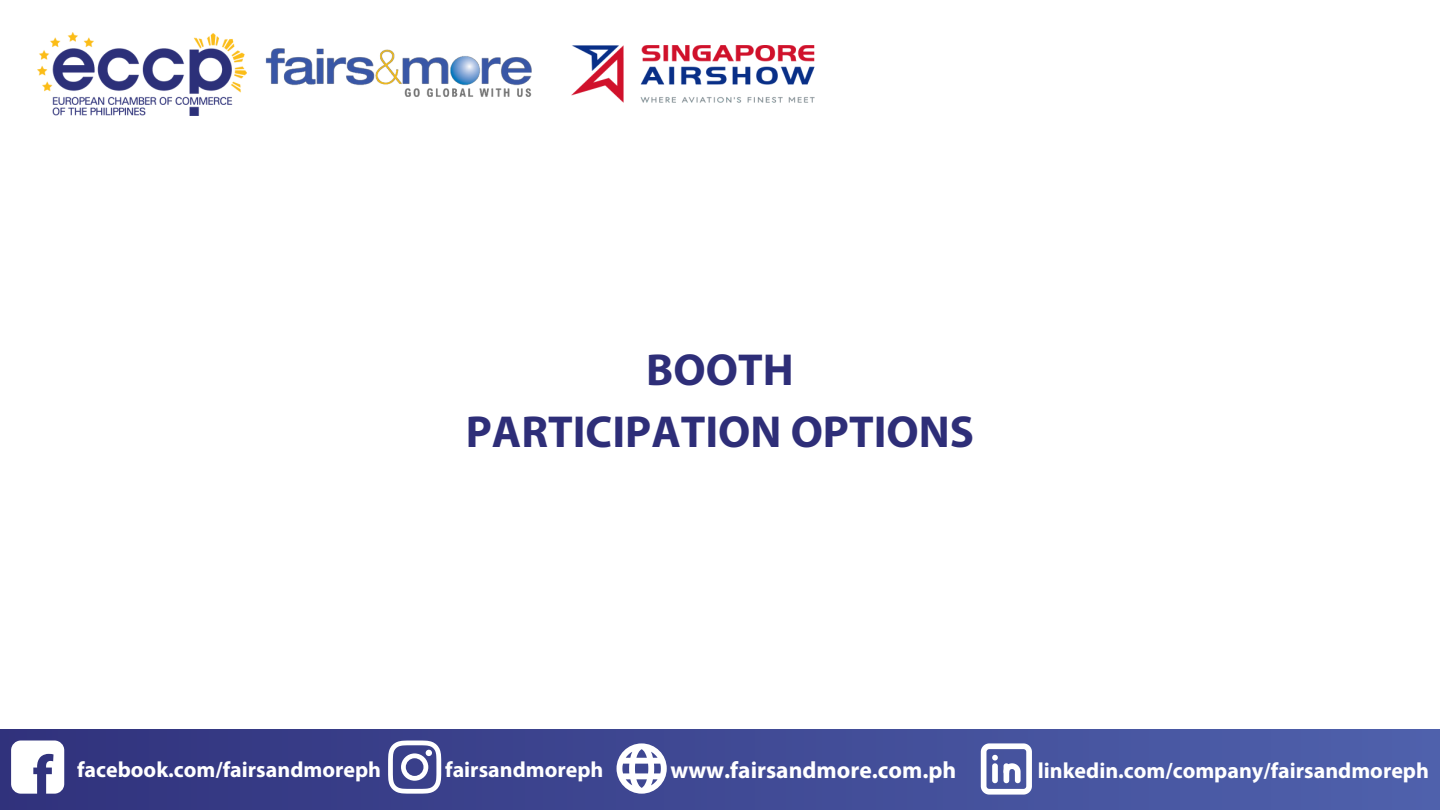
<style>
.page{position:relative;width:1440px;height:810px;background:#fff}
.page>*{position:absolute;margin:0;border:0;box-sizing:border-box;transform-origin:0 0}
.t1{font:700 45px/62.2px "Myriad Pro";color:#2e2e78;text-align:center}
.t2{font:700 23.5px "Myriad Pro";color:#fff}
.t3{font:700 22px "Myriad Pro";color:#fff}
</style>
<div class="page">
<div style="left:0;top:729px;width:1440px;height:81px;background:linear-gradient(to right,#31327c,#4f61ac)"></div>
<img style="left:38px;top:32px;width:208px;height:83px">
<svg style="left:11px;top:741px;width:53px;height:53px"></svg>
<svg style="left:388px;top:741px;width:53px;height:53px"></svg>
<svg style="left:617px;top:743px;width:50px;height:51px"></svg>
<svg style="left:981px;top:743px;width:51px;height:51px"></svg>
<img style="left:265px;top:48px;width:267px;height:49px">
<img style="left:571px;top:45px;width:244px;height:58px">
<p class="t1" style="left:466px;top:342px;width:510px">BOOTH<br>PARTICIPATION OPTIONS</p>
<p class="t3" style="left:77px;top:760px;width:305px">facebook.com/fairsandmoreph</p>
<p class="t3" style="left:445px;top:760px;width:160px">fairsandmoreph</p>
<h1 class="t2" style="left:671px;top:760px;width:287px">www.fairsandmore.com.ph</h1>
<p class="t3" style="left:1038px;top:762px;width:393px">linkedin.com/company/fairsandmoreph</p>
</div>
